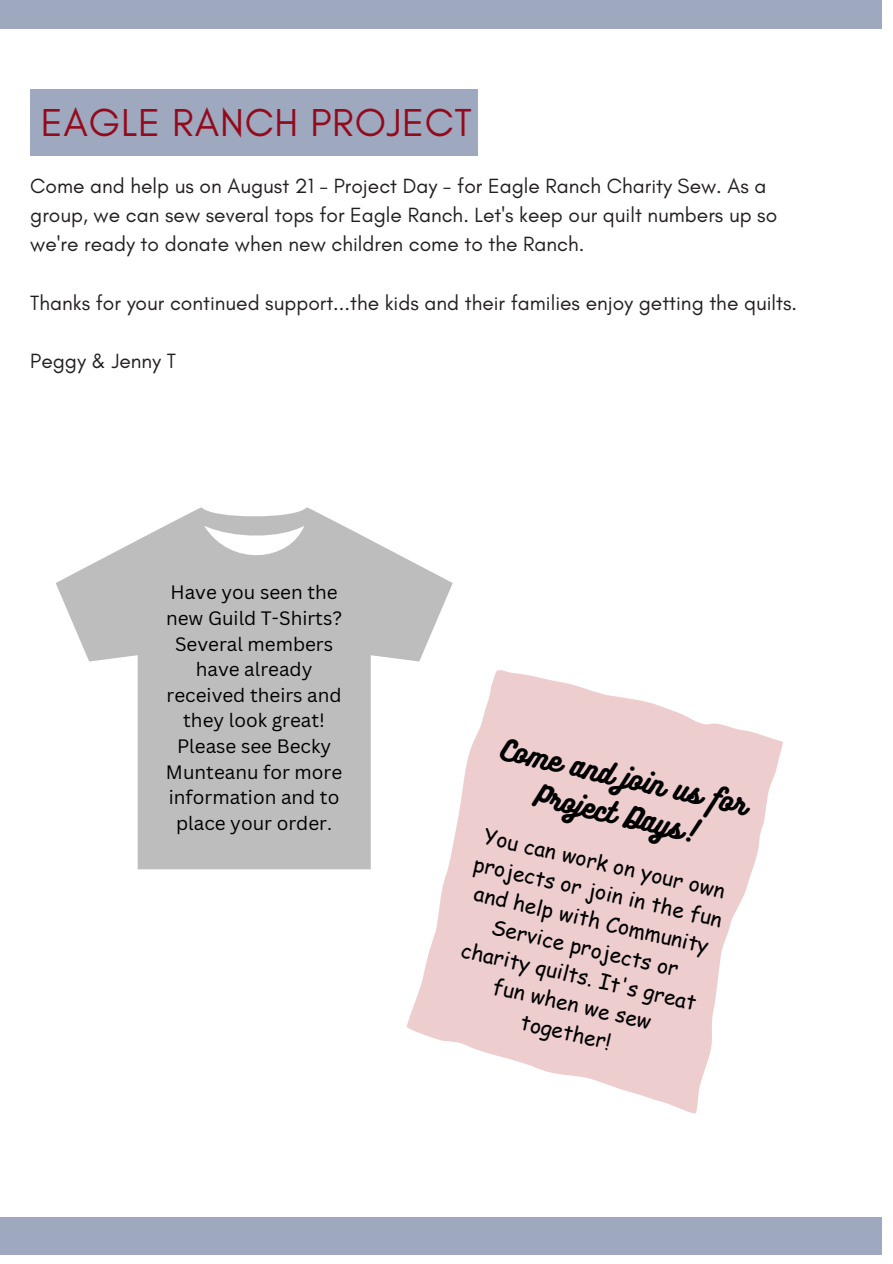
<style>
.page{position:relative;width:893px;height:1264px;background:#fff}
.page>*{position:absolute;margin:0;border:0;box-sizing:border-box;transform-origin:0 0}
.t1{font:39.75px "Glacial Indifference";letter-spacing:.02em;color:#930a1c}
.t2{font:27px/37.8px "Bukhari Script";color:#000;text-align:center}
.t3{font:21px/29.2px "Glacial Indifference";color:#231f20}
.t4{font:20.85px/28.8px "Comic Sans MS";color:#000;text-align:center}
.t5{font:18.9px/25.5px "Canva Sans";color:#000;text-align:center}
</style>
<div class="page">
<div style="left:0;top:1216px;width:881px;height:38px;background:#9ea8bf"></div>
<div style="left:0;top:0;width:881px;height:29px;background:#9ea8bf"></div>
<svg style="left:406px;top:670px;width:377px;height:444px;fill:#eecdcf"></svg>
<div style="left:30px;top:89px;width:448px;height:67px;background:#9ea8bf"></div>
<svg style="left:56px;top:507px;width:396px;height:362px;fill:#bdbdbd"></svg>
<p class="t1" style="left:41px;top:98px;width:433px">EAGLE RANCH PROJECT</p>
<p class="t3" style="left:30px;top:171px;width:748px">Come and help us on August 21 - Project Day - for Eagle Ranch Charity Sew. As a group, we can sew several tops for Eagle Ranch. Let's keep our quilt numbers up so we're ready to donate when new children come to the Ranch.</p>
<p class="t3" style="left:30px;top:288px;width:768px">Thanks for your continued support...the kids and their families enjoy getting the quilts.</p>
<p class="t3" style="left:30px;top:346px;width:147px">Peggy &amp; Jenny T</p>
<p class="t5" style="left:166px;top:579px;width:178px">Have you seen the new Guild T-Shirts?<br>Several members have already received theirs and they look great!<br>Please see Becky<br>Munteanu for more information and to place your order.</p>
<p class="t2" style="left:506px;top:728px;width:252px;rotate:13deg">Come and join us for<br>Project Days!</p>
<p class="t4" style="left:484px;top:820px;width:256px;rotate:13deg">You can work on your own projects or join in the fun and help with Community<br>Service projects or charity quilts. It's great fun when we sew together!</p>
</div>
